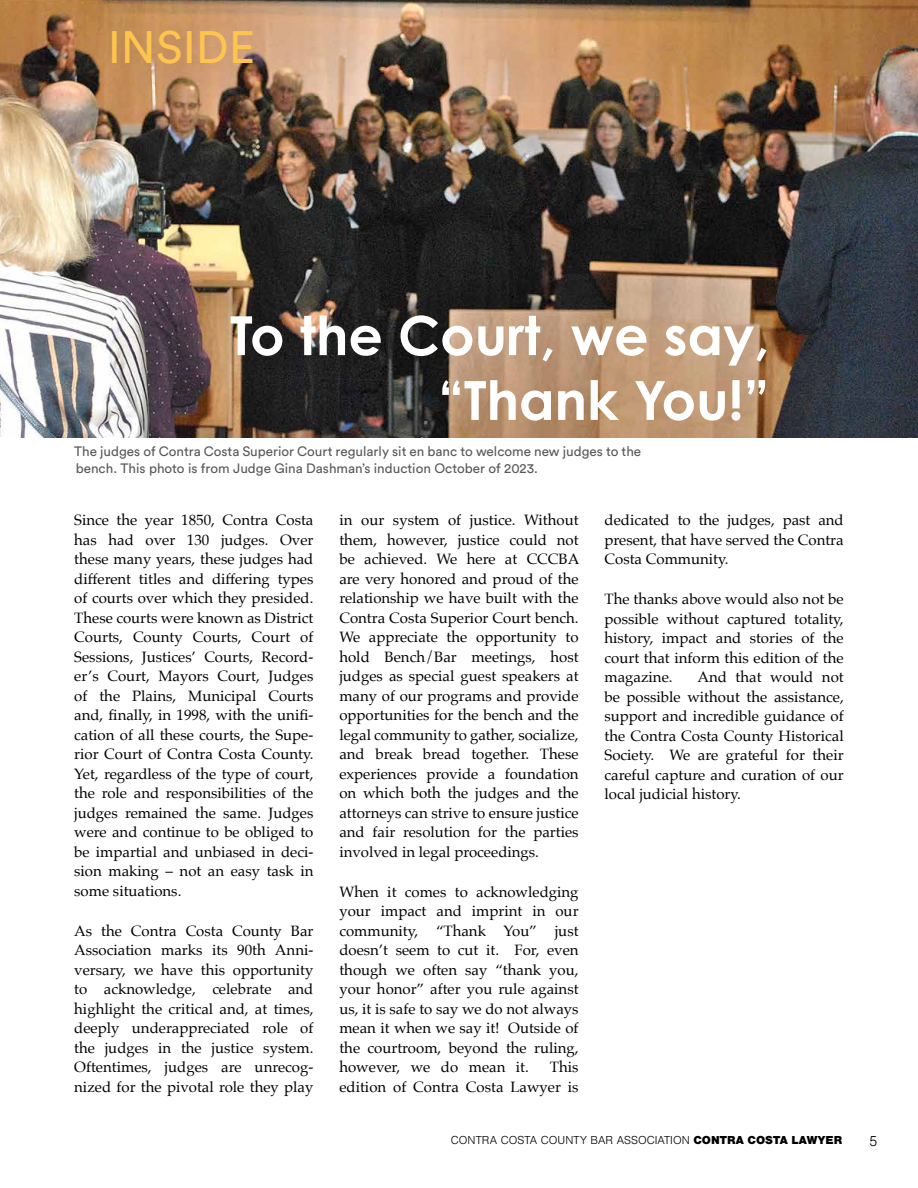
<style>
.page{position:relative;width:918px;height:1188px;background:#fff}
.page>*{position:absolute;margin:0;border:0;box-sizing:border-box;transform-origin:0 0}
.t1{font:700 54px/64.8px "Century Gothic Pro";color:#fff;text-align:right}
.t2{font:45px "Circular Std";letter-spacing:.01em;color:#fec54e}
.t3{font:15px/19.5px "Palatino";color:#000;text-align:justify}
.t4{font:300 15px "Nimbus San";color:#000}
.t5{font:13.5px/16.5px "Circular Std";color:#58595b}
.t6{font:300 12px "Nimbus San";color:#000}
.s1{font-weight:900}
</style>
<div class="page">
<img style="left:0;top:0;width:918px;height:438px">
<h2 class="t2" style="left:108px;top:20px;width:149px">INSIDE</h2>
<h1 class="t1" style="left:230px;top:302px;width:541px">To the Court, we say, “Thank You!”</h1>
<p class="t5" style="left:74px;top:443px;width:569px">The judges of Contra Costa Superior Court regularly sit en banc to welcome new judges to the bench. This photo is from Judge Gina Dashman’s induction October of 2023.</p>
<p class="t3" style="left:74px;top:510px;width:241px">Since the year 1850, Contra Costa has had over 130 judges. Over these many years, these judges had different titles and differing types of courts over which they presided.<br>These courts were known as District Courts, County Courts, Court of Sessions, Justices’ Courts, Record&shy;er’s Court, Mayors Court, Judges of the Plains, Municipal Courts and, finally, in 1998, with the unifi&shy;cation of all these courts, the Supe&shy;rior Court of Contra Costa County.<br>Yet, regardless of the type of court, the role and responsibilities of the judges remained the same. Judges were and continue to be obliged to be impartial and unbiased in deci&shy;sion making – not an easy task in some situations.</p>
<p class="t3" style="left:74px;top:921px;width:241px">As the Contra Costa County Bar Association marks its 90th Anni&shy;versary, we have this opportunity to acknowledge, celebrate and highlight the critical and, at times, deeply underappreciated role of the judges in the justice system.<br>Oftentimes, judges are unrecog&shy;nized for the pivotal role they play</p>
<p class="t3" style="left:339px;top:510px;width:242px">in our system of justice. Without them, however, justice could not be achieved. We here at CCCBA are very honored and proud of the relationship we have built with the Contra Costa Superior Court bench.<br>We appreciate the opportunity to hold Bench/Bar meetings, host judges as special guest speakers at many of our programs and provide opportunities for the bench and the legal community to gather, socialize, and break bread together. These experiences provide a foundation on which both the judges and the attorneys can strive to ensure justice and fair resolution for the parties involved in legal proceedings.</p>
<p class="t3" style="left:339px;top:882px;width:241px">When it comes to acknowledging your impact and imprint in our community, “Thank You” just doesn’t seem to cut it. For, even though we often say “thank you, your honor” after you rule against us, it is safe to say we do not always mean it when we say it! Outside of the courtroom, beyond the ruling, however, we do mean it.</p>
<p class="t3" style="left:339px;top:1057px;width:241px;text-align:right">This<br>edition of Contra Costa Lawyer is</p>
<p class="t3" style="left:605px;top:510px;width:241px">dedicated to the judges, past and present, that have served the Contra Costa Community.</p>
<p class="t3" style="left:605px;top:589px;width:241px">The thanks above would also not be possible without captured totality, history, impact and stories of the court that inform this edition of the magazine.</p>
<p class="t3" style="left:605px;top:667px;width:241px;text-indent:93px">And that would not be possible without the assistance, support and incredible guidance of the Contra Costa County Historical Society. We are grateful for their careful capture and curation of our local judicial history.</p>
<p class="t6" style="left:451px;top:1134px;width:393px">CONTRA COSTA COUNTY BAR ASSOCIATION <span class="s1">CONTRA COSTA LAWYER</span></p>
<p class="t4" style="left:869px;top:1133px;width:10px">5</p>
</div>
